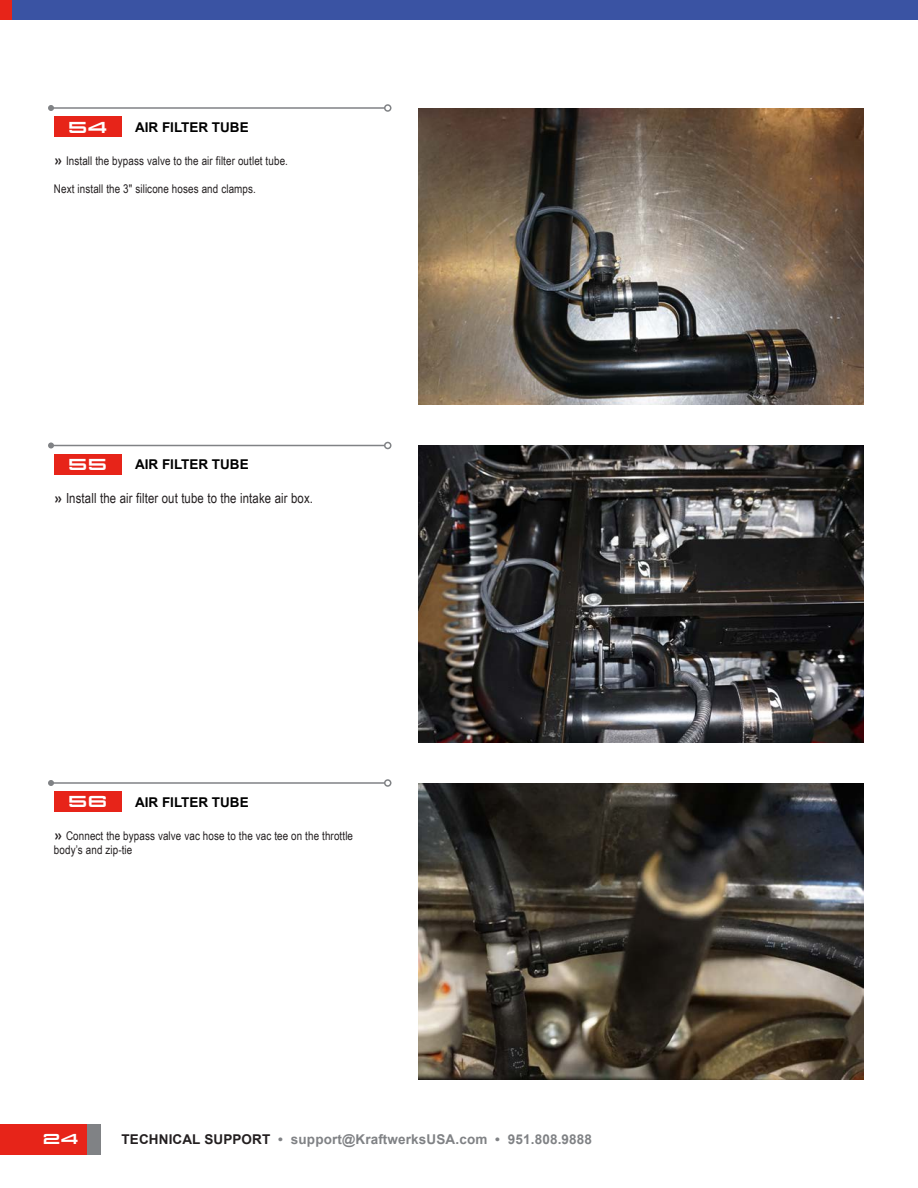
<style>
.page{position:relative;width:918px;height:1188px;background:#fff}
.page>*{position:absolute;margin:0;border:0;box-sizing:border-box;transform-origin:0 0}
.t1{font:16.5px "Aggie URWT Norm";color:#fff}
.t2{font:15px "Aggie URWT Norm";color:#fff}
.t3{font:13.95px "Arial Narrow";letter-spacing:.01em;color:#231f20}
.t4{font:700 13.5px "Arial";letter-spacing:.01em;color:#808285}
.t5{font:700 13.5px "Arial";color:#000}
.t6{font:12px/14px "Arial Narrow";letter-spacing:.01em;color:#231f20}
.s1{font-family:"Arial Rounded MT Bold";font-size:13.95px}
.s2{font-family:"Arial Rounded MT Bold"}
.s3{color:#231f20}
</style>
<div class="page">
<div style="left:0;top:0;width:12px;height:20px;background:#e72419"></div>
<div style="left:12px;top:0;width:906px;height:20px;background:#3a53a3"></div>
<div style="left:0;top:1124px;width:88px;height:30px;background:#e72419"></div>
<div style="left:88px;top:1124px;width:13px;height:30px;background:#808285"></div>
<img style="left:418px;top:108px;width:446px;height:297px">
<img style="left:418px;top:446px;width:446px;height:296px">
<img style="left:418px;top:783px;width:446px;height:297px">
<hr style="left:51px;top:107px;width:334px;height:2px;background:#808285">
<svg style="left:48px;top:105px;width:6px;height:6px"></svg>
<div style="left:384px;top:104px;width:8px;height:8px;border:2px solid #808285;border-radius:50%"></div>
<hr style="left:51px;top:445px;width:334px;height:1px;background:#808285">
<svg style="left:48px;top:442px;width:6px;height:6px"></svg>
<div style="left:384px;top:442px;width:8px;height:7px;border:2px solid #808285;border-radius:50%"></div>
<hr style="left:51px;top:782px;width:334px;height:2px;background:#808285">
<svg style="left:48px;top:780px;width:6px;height:6px"></svg>
<div style="left:384px;top:779px;width:8px;height:8px;border:2px solid #808285;border-radius:50%"></div>
<div style="left:54px;top:454px;width:68px;height:20px;background:#e72419"></div>
<div style="left:54px;top:117px;width:68px;height:20px;background:#e72419"></div>
<div style="left:54px;top:791px;width:68px;height:21px;background:#e72419"></div>
<p class="t1" style="left:68px;top:117px;width:41px">54</p>
<p class="t5" style="left:135px;top:118px;width:115px">AIR FILTER TUBE</p>
<p class="t6" style="left:54px;top:154px;width:236px"><span class="s1">»</span> Install the bypass valve to the air filter outlet tube.</p>
<p class="t6" style="left:54px;top:182px;width:203px">Next install the 3" silicone hoses and clamps.</p>
<p class="t1" style="left:68px;top:455px;width:41px">55</p>
<p class="t5" style="left:135px;top:456px;width:115px">AIR FILTER TUBE</p>
<p class="t3" style="left:54px;top:487px;width:261px"><span class="s2">»</span> Install the air filter out tube to the intake air box.</p>
<p class="t1" style="left:68px;top:792px;width:41px">56</p>
<p class="t5" style="left:135px;top:793px;width:115px">AIR FILTER TUBE</p>
<p class="t6" style="left:54px;top:829px;width:301px"><span class="s1">»</span> Connect the bypass valve vac hose to the vac tee on the throttle body’s and zip-tie</p>
<p class="t2" style="left:43px;top:1131px;width:37px">24</p>
<p class="t4" style="left:122px;top:1130px;width:472px"><span class="s3">TECHNICAL SUPPORT</span> • support@KraftwerksUSA.com • 951.808.9888</p>
</div>
